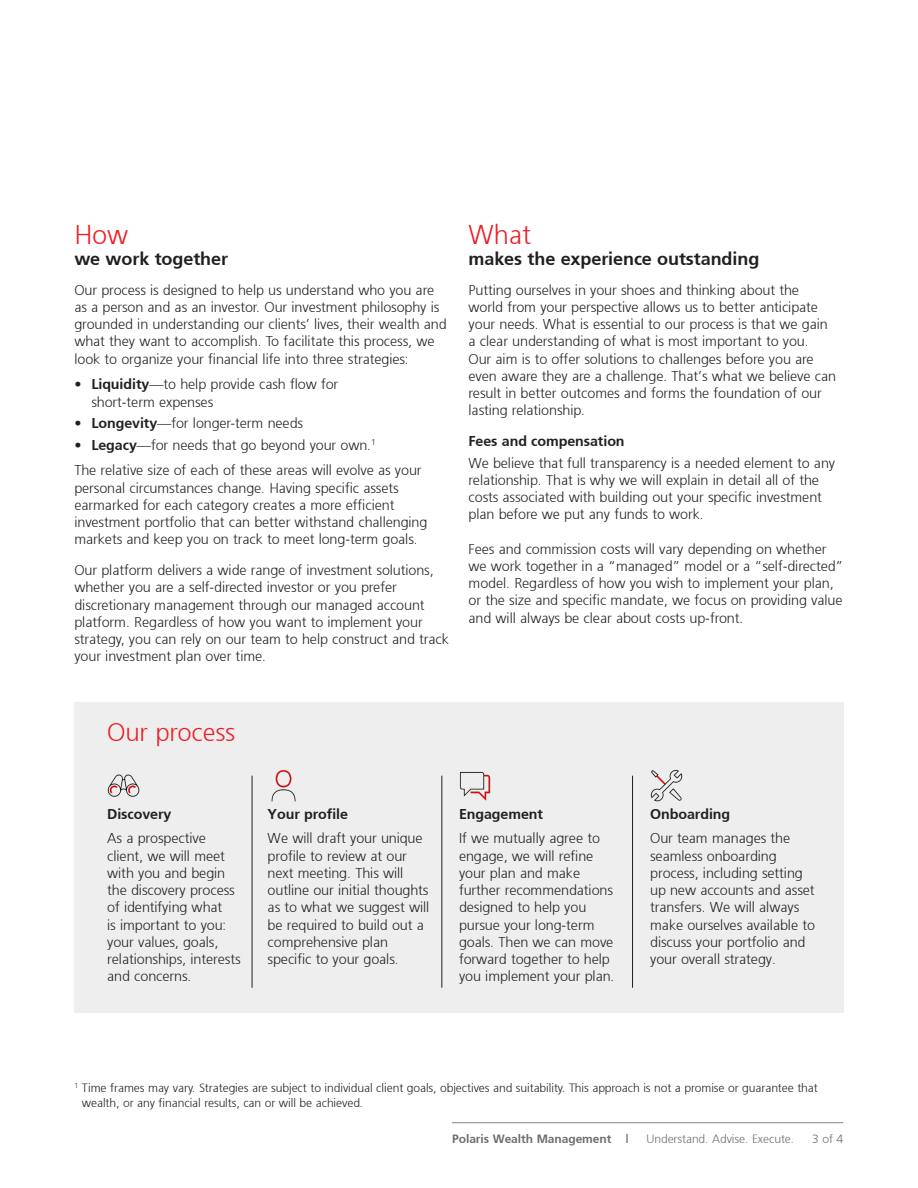
<style>
.page{position:relative;width:918px;height:1188px;background:#fff}
.page>*{position:absolute;margin:0;border:0;box-sizing:border-box;transform-origin:0 0}
.Body_Copy{font:300 27px "Frutiger 45";letter-spacing:-.005em;color:#ee1d23}
.Body_Copy-2{font:300 25.5px "Frutiger 45";letter-spacing:-.005em;color:#ee1d23}
.Body_Copy-3{font:300 18px "Frutiger 45";letter-spacing:-.005em;color:#231f20}
.Body_Copy-4{font:300 14.25px/17.2px "Frutiger 45";letter-spacing:-.005em;color:#231f20}
.Body_Copy-5{font:300 14.25px "Frutiger 45";letter-spacing:-.005em;color:#231f20}
.Body_Copy-6{font:300 12px/15px "Frutiger 45";letter-spacing:-.005em;color:#231f20}
.t1{font:300 12px "Frutiger 45";letter-spacing:-.005em;color:#6c6d70}
.t2{font:300 12px "Frutiger 45";letter-spacing:-.005em;color:#6c6d70}
.s1{font-style:inherit}
</style>
<div class="page">
<hr style="left:452px;top:1122px;width:391px;height:1px;background:#808285">
<div style="left:74px;top:702px;width:770px;height:310px;background:#eeeeef"></div>
<hr style="left:252px;top:776px;width:1px;height:212px;background:#231f20">
<hr style="left:442px;top:776px;width:1px;height:212px;background:#231f20">
<hr style="left:632px;top:776px;width:1px;height:212px;background:#231f20">
<img style="left:107px;top:774px;width:32px;height:23px">
<img style="left:271px;top:770px;width:25px;height:31px">
<img style="left:459px;top:771px;width:32px;height:30px">
<img style="left:650px;top:770px;width:32px;height:31px">
<p class="Body_Copy" style="left:74px;top:220px;width:55px">How</p>
<p class="Body_Copy-3" style="left:74px;top:248px;width:155px">we work together</p>
<p class="Body_Copy-4" style="left:74px;top:281px;width:374px">Our process is designed to help us understand who you are as a person and as an investor. Our investment philosophy is grounded in understanding our clients’ lives, their wealth and what they want to accomplish. To facilitate this process, we look to organize your financial life into three strategies:</p>
<p class="Body_Copy-4" style="left:91px;top:376px;width:248px;text-indent:-17px"><span class="s1">• Liquidity</span>—to help provide cash flow for short-term expenses</p>
<p class="Body_Copy-4" style="left:74px;top:415px;width:230px"><span class="s1">• Longevity</span>—for longer-term needs</p>
<p class="Body_Copy-4" style="left:74px;top:436px;width:303px"><span class="s1">• Legacy</span>—for needs that go beyond your own.<sup>1</sup></p>
<p class="Body_Copy-4" style="left:74px;top:462px;width:355px">The relative size of each of these areas will evolve as your personal circumstances change. Having specific assets earmarked for each category creates a more efficient investment portfolio that can better withstand challenging markets and keep you on track to meet long-term goals.</p>
<p class="Body_Copy-4" style="left:74px;top:562px;width:376px">Our platform delivers a wide range of investment solutions, whether you are a self-directed investor or you prefer discretionary management through our managed account platform. Regardless of how you want to implement your strategy, you can rely on our team to help construct and track your investment plan over time.</p>
<p class="Body_Copy" style="left:469px;top:220px;width:64px">What</p>
<p class="Body_Copy-3" style="left:469px;top:248px;width:292px">makes the experience outstanding</p>
<p class="Body_Copy-4" style="left:469px;top:281px;width:369px">Putting ourselves in your shoes and thinking about the world from your perspective allows us to better anticipate your needs. What is essential to our process is that we gain a clear understanding of what is most important to you.<br>Our aim is to offer solutions to challenges before you are even aware they are a challenge. That’s what we believe can result in better outcomes and forms the foundation of our lasting relationship.</p>
<p class="Body_Copy-5" style="left:469px;top:433px;width:158px">Fees and compensation</p>
<p class="Body_Copy-4" style="left:469px;top:454px;width:368px">We believe that full transparency is a needed element to any relationship. That is why we will explain in detail all of the costs associated with building out your specific investment plan before we put any funds to work.</p>
<p class="Body_Copy-4" style="left:469px;top:540px;width:377px">Fees and commission costs will vary depending on whether we work together in a “managed” model or a “self-directed” model. Regardless of how you wish to implement your plan, or the size and specific mandate, we focus on providing value and will always be clear about costs up-front.</p>
<p class="Body_Copy-2" style="left:107px;top:717px;width:129px">Our process</p>
<p class="Body_Copy-5" style="left:107px;top:806px;width:66px">Discovery</p>
<p class="Body_Copy-4" style="left:107px;top:830px;width:135px">As a prospective client, we will meet with you and begin the discovery process of identifying what<br>is important to you: your values, goals, relationships, interests and concerns.</p>
<p class="Body_Copy-5" style="left:268px;top:806px;width:82px">Your profile</p>
<p class="Body_Copy-4" style="left:268px;top:830px;width:163px">We will draft your unique profile to review at our next meeting. This will outline our initial thoughts as to what we suggest will be required to build out a comprehensive plan specific to your goals.</p>
<p class="Body_Copy-5" style="left:459px;top:806px;width:86px">Engagement</p>
<p class="Body_Copy-4" style="left:459px;top:830px;width:157px">If we mutually agree to engage, we will refine your plan and make further recommendations designed to help you pursue your long-term goals. Then we can move forward together to help you implement your plan.</p>
<p class="Body_Copy-5" style="left:650px;top:806px;width:82px">Onboarding</p>
<p class="Body_Copy-4" style="left:650px;top:830px;width:166px">Our team manages the seamless onboarding process, including setting up new accounts and asset transfers. We will always make ourselves available to discuss your portfolio and your overall strategy.</p>
<p class="Body_Copy-6" style="left:82px;top:1081px;width:737px;text-indent:-7px"><sup>1</sup> Time frames may vary. Strategies are subject to individual client goals, objectives and suitability. This approach is not a promise or guarantee that wealth, or any financial results, can or will be achieved.</p>
<p class="t2" style="left:452px;top:1132px;width:178px">Polaris Wealth Management |</p>
<p class="t1" style="left:647px;top:1132px;width:149px">Understand. Advise. Execute.</p>
<p class="t1" style="left:812px;top:1132px;width:33px">3 of 4</p>
</div>
